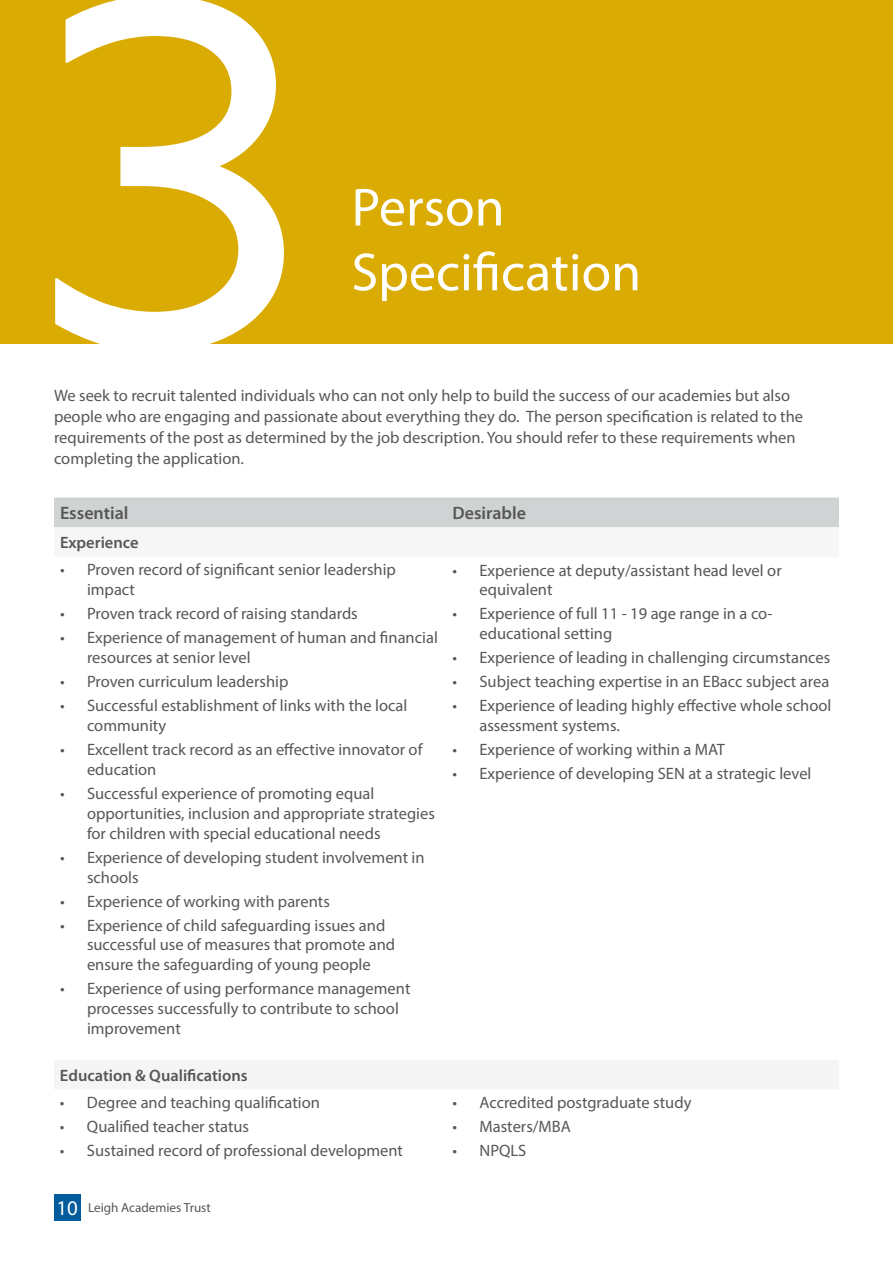
<style>
.page{position:relative;width:893px;height:1263px;background:#fff}
.page>*{position:absolute;margin:0;border:0;box-sizing:border-box;transform-origin:0 0}
.t1{font:495.15px "Amiko";color:#fff}
.t2{font:54px/64.8px "Myriad Pro";color:#fff}
.t3{font:600 18px "Myriad Pro";color:#575756}
.t4{font:16.5px/19.8px "Myriad Pro";color:#575756}
.t5{font:600 16.5px "Myriad Pro";color:#575756}
.t6{font:13.2px "Myriad Pro";color:#575756}
.s1{font-size:20.85px;color:#fff}
</style>
<div class="page">
<div style="left:0;top:0;width:893px;height:344px;background:#daab03"></div>
<div style="left:54px;top:1194px;width:26px;height:27px;background:#015b9d"></div>
<div style="left:54px;top:497px;width:785px;height:31px;background:#d0d3d3"></div>
<h1 class="t1" style="left:16px;top:-114px;width:309px">3</h1>
<h2 class="t2" style="left:351px;top:174px;width:291px">Person<br>Specification</h2>
<p class="t4" style="left:54px;top:385px;width:751px;line-height:21px">We seek to recruit talented individuals who can not only help to build the success of our academies but also people who are engaging and passionate about everything they do. The person specification is related to the requirements of the post as determined by the job description. You should refer to these requirements when completing the application.</p>
<p class="t3" style="left:60px;top:502px;width:70px">Essential</p>
<p class="t3" style="left:452px;top:502px;width:75px">Desirable</p>
<p class="t5" style="left:60px;top:532px;width:80px">Experience</p>
<p class="t4" style="left:87px;top:560px;width:310px;text-indent:-27px">• Proven record of significant senior leadership impact</p>
<p class="t4" style="left:60px;top:604px;width:299px">• Proven track record of raising standards</p>
<p class="t4" style="left:87px;top:628px;width:352px;text-indent:-27px">• Experience of management of human and financial resources at senior level</p>
<p class="t4" style="left:60px;top:671px;width:230px">• Proven curriculum leadership</p>
<p class="t4" style="left:87px;top:696px;width:322px;text-indent:-27px">• Successful establishment of links with the local community</p>
<p class="t4" style="left:87px;top:739px;width:337px;text-indent:-27px">• Excellent track record as an effective innovator of education</p>
<p class="t4" style="left:87px;top:783px;width:349px;text-indent:-27px">• Successful experience of promoting equal opportunities, inclusion and appropriate strategies for children with special educational needs</p>
<p class="t4" style="left:87px;top:847px;width:339px;text-indent:-27px">• Experience of developing student involvement in schools</p>
<p class="t4" style="left:60px;top:891px;width:271px">• Experience of working with parents</p>
<p class="t4" style="left:87px;top:915px;width:310px;text-indent:-27px">• Experience of child safeguarding issues and successful use of measures that promote and ensure the safeguarding of young people</p>
<p class="t4" style="left:87px;top:978px;width:325px;text-indent:-27px">• Experience of using performance management processes successfully to contribute to school improvement</p>
<p class="t4" style="left:479px;top:560px;width:304px;text-indent:-27px">• Experience at deputy/assistant head level or equivalent</p>
<p class="t4" style="left:479px;top:604px;width:295px;text-indent:-27px">• Experience of full 11 - 19 age range in a co&shy;educational setting</p>
<p class="t4" style="left:452px;top:647px;width:379px">• Experience of leading in challenging circumstances</p>
<p class="t4" style="left:452px;top:672px;width:378px">• Subject teaching expertise in an EBacc subject area</p>
<p class="t4" style="left:479px;top:696px;width:353px;text-indent:-27px">• Experience of leading highly effective whole school assessment systems.</p>
<p class="t4" style="left:452px;top:739px;width:274px">• Experience of working within a MAT</p>
<p class="t4" style="left:452px;top:763px;width:360px">• Experience of developing SEN at a strategic level</p>
<p class="t5" style="left:60px;top:1065px;width:189px">Education &amp; Qualifications</p>
<p class="t4" style="left:60px;top:1092px;width:262px">• Degree and teaching qualification</p>
<p class="t4" style="left:60px;top:1116px;width:191px">• Qualified teacher status</p>
<p class="t4" style="left:60px;top:1140px;width:345px">• Sustained record of professional development</p>
<p class="t6" style="left:56px;top:1199px;width:156px"><span class="s1">10</span> Leigh Academies Trust</p>
<p class="t4" style="left:452px;top:1092px;width:240px">• Accredited postgraduate study</p>
<p class="t4" style="left:452px;top:1116px;width:120px">• Masters/MBA</p>
<p class="t4" style="left:452px;top:1140px;width:75px">• NPQLS</p>
</div>
